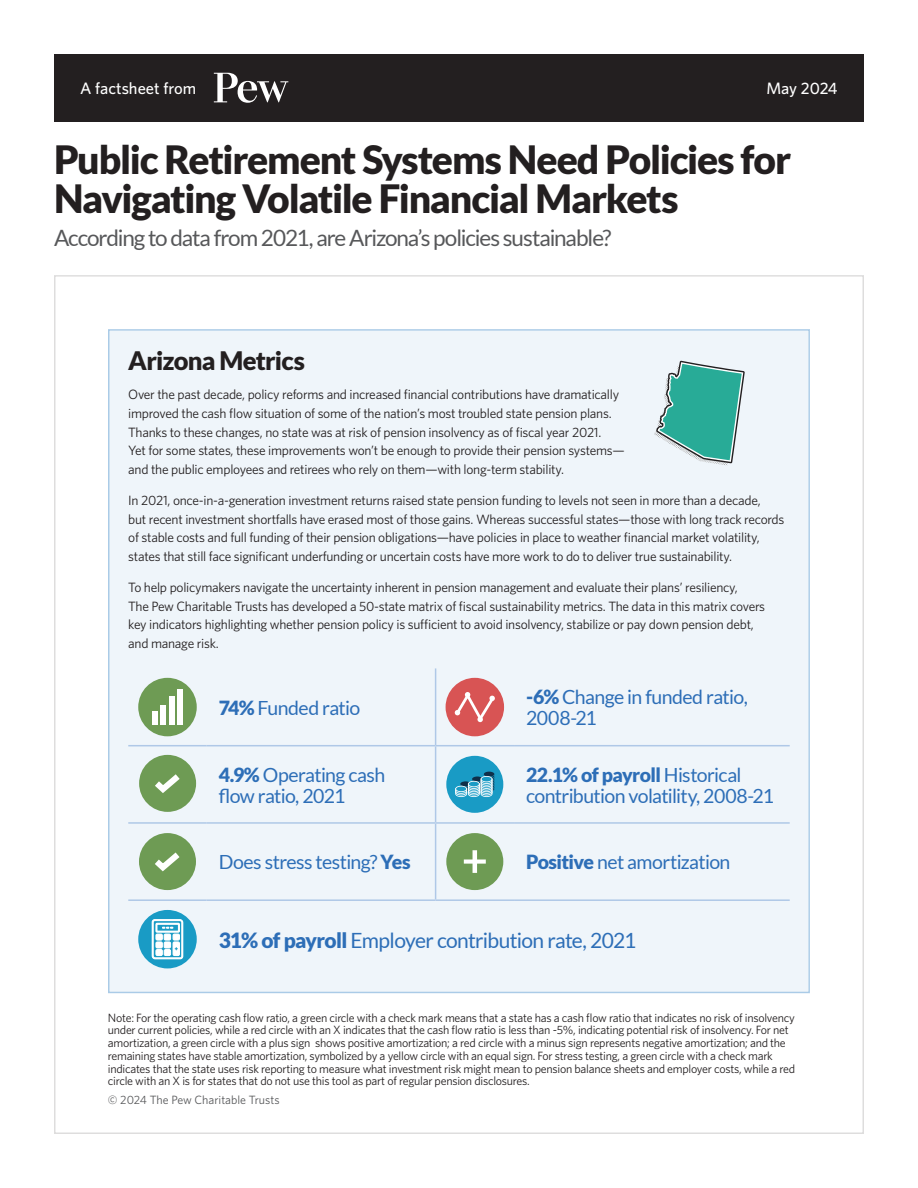
<style>
.page{position:relative;width:918px;height:1188px;background:#fff}
.page>*{position:absolute;margin:0;border:0;box-sizing:border-box;transform-origin:0 0}
.t1{font:900 39px/39px "Lato";letter-spacing:-.035em;color:#231f20}
.t2{font:900 25.5px "Lato";letter-spacing:-.03em;color:#231f20}
.t3{font:22.5px "Lato";letter-spacing:-.05em;color:#57585a}
.t4{font:21px "Lato";letter-spacing:-.035em;color:#2d6eb7}
.t5{font:19.5px/21px "Lato";letter-spacing:-.035em;color:#2d6eb7}
.t6{font:500 16.5px "Whitney";color:#fff}
.t7{font:13.5px/18.8px "Whitney";letter-spacing:-.02em;color:#231f20}
.t8{font:12px/12.8px "Whitney";letter-spacing:-.02em;color:#231f20}
.t9{font:12px "Whitney";color:#57585a}
.s1{font-weight:900}
</style>
<div class="page">
<div style="left:109px;top:330px;width:700px;height:662px;background:#eff5fa"></div>
<hr style="left:435px;top:668px;width:1px;height:77px;background:#afc8e7">
<hr style="left:435px;top:746px;width:1px;height:76px;background:#afc8e7">
<hr style="left:435px;top:824px;width:1px;height:75px;background:#afc8e7">
<hr style="left:128px;top:822px;width:79px;height:2px;background:#afc8e7">
<hr style="left:207px;top:822px;width:229px;height:2px;background:#afc8e7">
<hr style="left:436px;top:822px;width:78px;height:2px;background:#afc8e7">
<hr style="left:514px;top:822px;width:276px;height:2px;background:#afc8e7">
<hr style="left:128px;top:745px;width:79px;height:1px;background:#afc8e7">
<hr style="left:207px;top:745px;width:229px;height:1px;background:#afc8e7">
<hr style="left:436px;top:745px;width:78px;height:1px;background:#afc8e7">
<hr style="left:514px;top:745px;width:276px;height:1px;background:#afc8e7">
<hr style="left:128px;top:899px;width:79px;height:2px;background:#afc8e7">
<hr style="left:207px;top:899px;width:229px;height:2px;background:#afc8e7">
<hr style="left:436px;top:899px;width:78px;height:2px;background:#afc8e7">
<hr style="left:514px;top:899px;width:276px;height:2px;background:#afc8e7">
<div style="left:138px;top:678px;width:59px;height:58px;background:#6e9b54;border-radius:50%"></div>
<div style="left:152px;top:711px;width:6px;height:14px;background:#fff"></div>
<div style="left:160px;top:705px;width:6px;height:20px;background:#fff"></div>
<div style="left:169px;top:696px;width:6px;height:29px;background:#fff"></div>
<div style="left:177px;top:689px;width:6px;height:36px;background:#fff"></div>
<div style="left:446px;top:678px;width:58px;height:58px;background:#d85454;border-radius:50%"></div>
<svg style="left:455px;top:692px;width:40px;height:30px"></svg>
<div style="left:446px;top:756px;width:57px;height:57px;background:#199bc5;border-radius:50%"></div>
<svg style="left:455px;top:772px;width:39px;height:25px"></svg>
<div style="left:139px;top:833px;width:57px;height:57px;background:#6e9b54;border-radius:50%"></div>
<svg style="left:155px;top:852px;width:25px;height:20px"></svg>
<div style="left:446px;top:833px;width:57px;height:57px;background:#6e9b54;border-radius:50%"></div>
<svg style="left:464px;top:850px;width:22px;height:23px"></svg>
<div style="left:138px;top:910px;width:59px;height:58px;background:#199bc5;border-radius:50%"></div>
<svg style="left:152px;top:919px;width:31px;height:40px"></svg>
<svg style="left:656px;top:361px;width:89px;height:102px"></svg>
<div style="left:139px;top:755px;width:57px;height:57px;background:#6e9b54;border-radius:50%"></div>
<svg style="left:155px;top:774px;width:25px;height:19px"></svg>
<div style="left:54px;top:54px;width:810px;height:68px;background:#231f20"></div>
<svg style="left:214px;top:73px;width:74px;height:30px"></svg>
<p class="t6" style="left:80px;top:77px;width:117px">A factsheet from</p>
<p class="t6" style="left:766px;top:77px;width:73px">May 2024</p>
<h1 class="t1" style="left:54px;top:139px;width:739px">Public Retirement Systems Need Policies for<br>Navigating Volatile Financial Markets</h1>
<h3 class="t3" style="left:54px;top:225px;width:559px">According to data from 2021, are Arizona’s policies sustainable?</h3>
<h2 class="t2" style="left:128px;top:346px;width:178px">Arizona Metrics</h2>
<p class="t7" style="left:128px;top:385px;width:498px">Over the past decade, policy reforms and increased financial contributions have dramatically improved the cash flow situation of some of the nation’s most troubled state pension plans.<br>Thanks to these changes, no state was at risk of pension insolvency as of fiscal year 2021.<br>Yet for some states, these improvements won’t be enough to provide their pension systems— and the public employees and retirees who rely on them—with long-term stability.</p>
<p class="t7" style="left:128px;top:491px;width:658px">In 2021, once-in-a-generation investment returns raised state pension funding to levels not seen in more than a decade,<br>but recent investment shortfalls have erased most of those gains. Whereas successful states—those with long track records of stable costs and full funding of their pension obligations—have policies in place to weather financial market volatility, states that still face significant underfunding or uncertain costs have more work to do to deliver true sustainability.</p>
<p class="t7" style="left:128px;top:578px;width:638px">To help policymakers navigate the uncertainty inherent in pension management and evaluate their plans’ resiliency,<br>The Pew Charitable Trusts has developed a 50-state matrix of fiscal sustainability metrics. The data in this matrix covers key indicators highlighting whether pension policy is sufficient to avoid insolvency, stabilize or pay down pension debt, and manage risk.</p>
<h3 class="t5" style="left:219px;top:697px;width:143px"><span class="s1">74%</span> Funded ratio</h3>
<h3 class="t5" style="left:526px;top:687px;width:223px"><span class="s1">-6%</span> Change in funded ratio,<br>2008-21</h3>
<h3 class="t5" style="left:219px;top:764px;width:168px"><span class="s1">4.9%</span> Operating cash flow ratio, 2021</h3>
<h3 class="t5" style="left:526px;top:764px;width:250px"><span class="s1">22.1% of payroll</span> Historical contribution volatility, 2008-21</h3>
<h3 class="t5" style="left:219px;top:852px;width:193px">Does stress testing? <span class="s1">Yes</span></h3>
<h3 class="t5" style="left:526px;top:852px;width:206px"><span class="s1">Positive</span> net amortization</h3>
<h3 class="t4" style="left:219px;top:928px;width:419px"><span class="s1">31% of payroll</span> Employer contribution rate, 2021</h3>
<p class="t8" style="left:108px;top:1011px;width:689px">Note: For the operating cash flow ratio, a green circle with a check mark means that a state has a cash flow ratio that indicates no risk of insolvency under current policies, while a red circle with an X indicates that the cash flow ratio is less than -5%, indicating potential risk of insolvency. For net amortization, a green circle with a plus sign shows positive amortization; a red circle with a minus sign represents negative amortization; and the remaining states have stable amortization, symbolized by a yellow circle with an equal sign. For stress testing, a green circle with a check mark indicates that the state uses risk reporting to measure what investment risk might mean to pension balance sheets and employer costs, while a red circle with an X is for states that do not use this tool as part of regular pension disclosures.</p>
<p class="t9" style="left:108px;top:1092px;width:173px">© 2024 The Pew Charitable Trusts</p>
</div>
